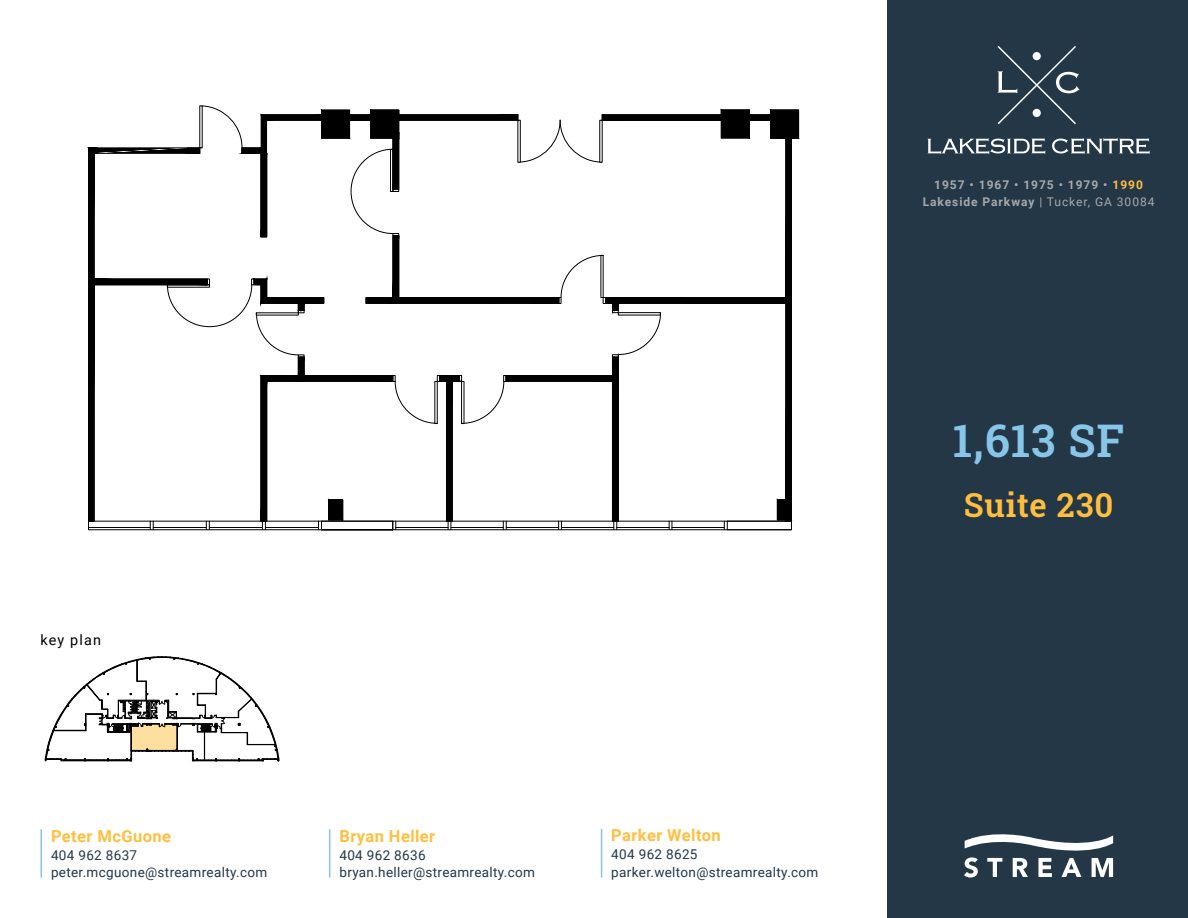
<style>
.page{position:relative;width:1188px;height:918px;background:#fff}
.page>*{position:absolute;margin:0;border:0;box-sizing:border-box;transform-origin:0 0}
.t1{font:600 45px "Roboto Slab";color:#88c6e9}
.t2{font:600 33px "Roboto Slab";letter-spacing:.025em;color:#ffbe3e}
.t3{font:700 16.5px "Roboto";letter-spacing:.025em;color:#ffbf3f}
.t4{font:14.4px "Roboto";letter-spacing:.08em;color:#000}
.t5{font:13.5px/18px "Roboto";letter-spacing:.025em;color:#233747}
.t6{font:700 12px/16.5px "Roboto";letter-spacing:.08em;color:#a7a9ac;text-align:center}
.s1{color:#ffbf3f}
.s2{font-weight:400}
</style>
<div class="page">
<div style="left:887px;top:0;width:301px;height:918px;background:#233747"></div>
<svg style="left:964px;top:834px;width:149px;height:43px"></svg>
<hr style="left:40px;top:829px;width:2px;height:49px;background:#88c6e9">
<hr style="left:329px;top:829px;width:1px;height:49px;background:#88c6e9">
<hr style="left:601px;top:829px;width:1px;height:49px;background:#88c6e9">
<svg style="left:928px;top:138px;width:117px;height:16px"></svg>
<svg style="left:1052px;top:138px;width:98px;height:16px"></svg>
<svg style="left:998px;top:46px;width:82px;height:78px"></svg>
<div style="left:1033px;top:52px;width:8px;height:8px;background:#fff;border-radius:50%"></div>
<div style="left:1033px;top:109px;width:8px;height:8px;background:#fff;border-radius:50%"></div>
<svg style="left:45px;top:105px;width:755px;height:657px"></svg>
<p class="t4" style="left:40px;top:630px;width:62px">key plan</p>
<p class="t3" style="left:51px;top:824px;width:122px">Peter McGuone</p>
<p class="t5" style="left:51px;top:845px;width:218px">404 962 8637 peter.mcguone@streamrealty.com</p>
<p class="t3" style="left:339px;top:824px;width:97px">Bryan Heller</p>
<p class="t5" style="left:339px;top:845px;width:197px">404 962 8636 bryan.heller@streamrealty.com</p>
<p class="t3" style="left:611px;top:824px;width:111px">Parker Welton</p>
<p class="t5" style="left:611px;top:845px;width:209px">404 962 8625 parker.welton@streamrealty.com</p>
<p class="t6" style="left:923px;top:176px;width:233px">1957 • 1967 • 1975 • 1979 • <span class="s1">1990<br></span>Lakeside Parkway <span class="s2">| Tucker, GA 30084</span></p>
<h1 class="t1" style="left:953px;top:410px;width:173px">1,613 SF</h1>
<h2 class="t2" style="left:964px;top:483px;width:151px">Suite 230</h2>
</div>
